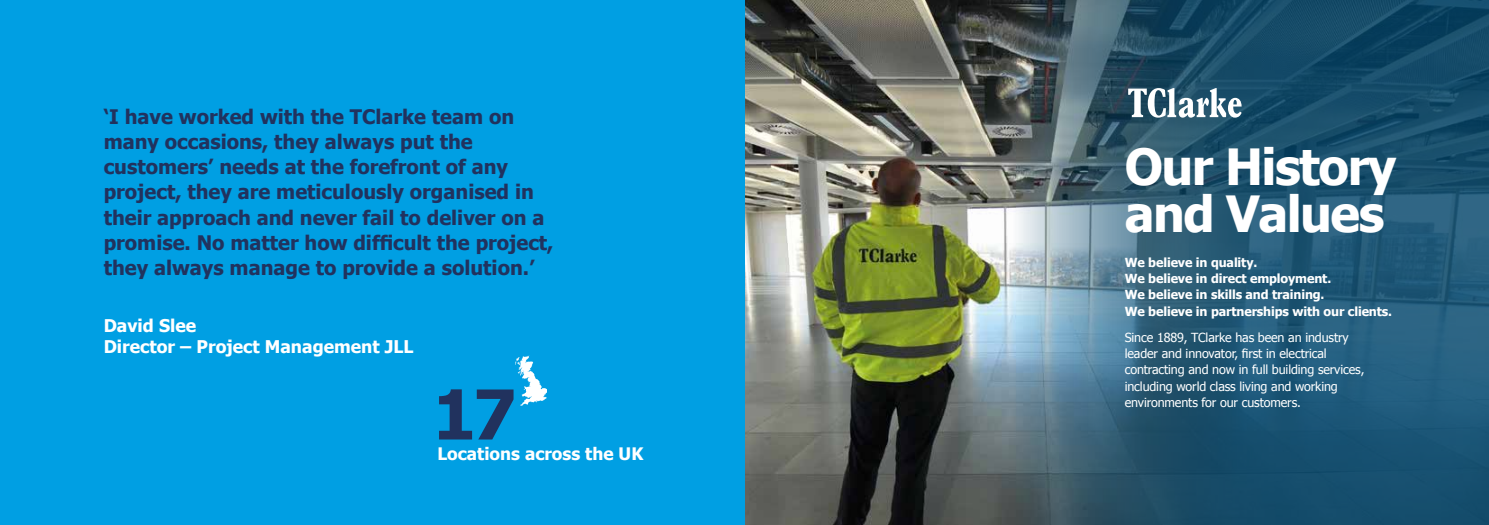
<style>
.page{position:relative;width:1489px;height:525px;background:#fff}
.page>*{position:absolute;margin:0;border:0;box-sizing:border-box;transform-origin:0 0}
.t1{font:700 68.75px "Tahoma";color:#21325e}
.t2{font:700 49.75px/46.2px "Tahoma";letter-spacing:-.03em;color:#fff}
.t3{font:700 20px/25px "Tahoma";color:#21325e}
.t4{font:700 17.5px/21.2px "Tahoma";color:#fff}
.t5{font:700 17.25px "Tahoma";color:#fff}
.t6{font:12.5px/16.2px "Tahoma";letter-spacing:-.01em;color:#fff}
.t7{font:700 12.5px/16.2px "Tahoma";letter-spacing:-.01em;color:#fff}
</style>
<div class="page">
<img style="left:744px;top:0;width:168px;height:524px">
<div style="left:0;top:0;width:744px;height:524px;background:#009fe3"></div>
<img style="left:515px;top:355px;width:31px;height:50px">
<img style="left:912px;top:0;width:576px;height:524px">
<svg style="left:1128px;top:88px;width:113px;height:30px"></svg>
<p class="t3" style="left:104px;top:103px;width:451px">‘I have worked with the TClarke team on many occasions, they always put the customers’ needs at the forefront of any project, they are meticulously organised in their approach and never fail to deliver on a promise. No matter how difficult the project, they always manage to provide a solution.’</p>
<p class="t4" style="left:104px;top:313px;width:311px">David Slee<br>Director – Project Management JLL</p>
<h1 class="t1" style="left:432px;top:366px;width:86px">17</h1>
<p class="t5" style="left:437px;top:441px;width:207px">Locations across the UK</p>
<h2 class="t2" style="left:1124px;top:141px;width:273px">Our History and Values</h2>
<p class="t7" style="left:1124px;top:253px;width:269px">We believe in quality.<br>We believe in direct employment.<br>We believe in skills and training.<br>We believe in partnerships with our clients.</p>
<p class="t6" style="left:1124px;top:328px;width:241px">Since 1889, TClarke has been an industry leader and innovator, first in electrical contracting and now in full building services, including world class living and working environments for our customers.</p>
</div>
